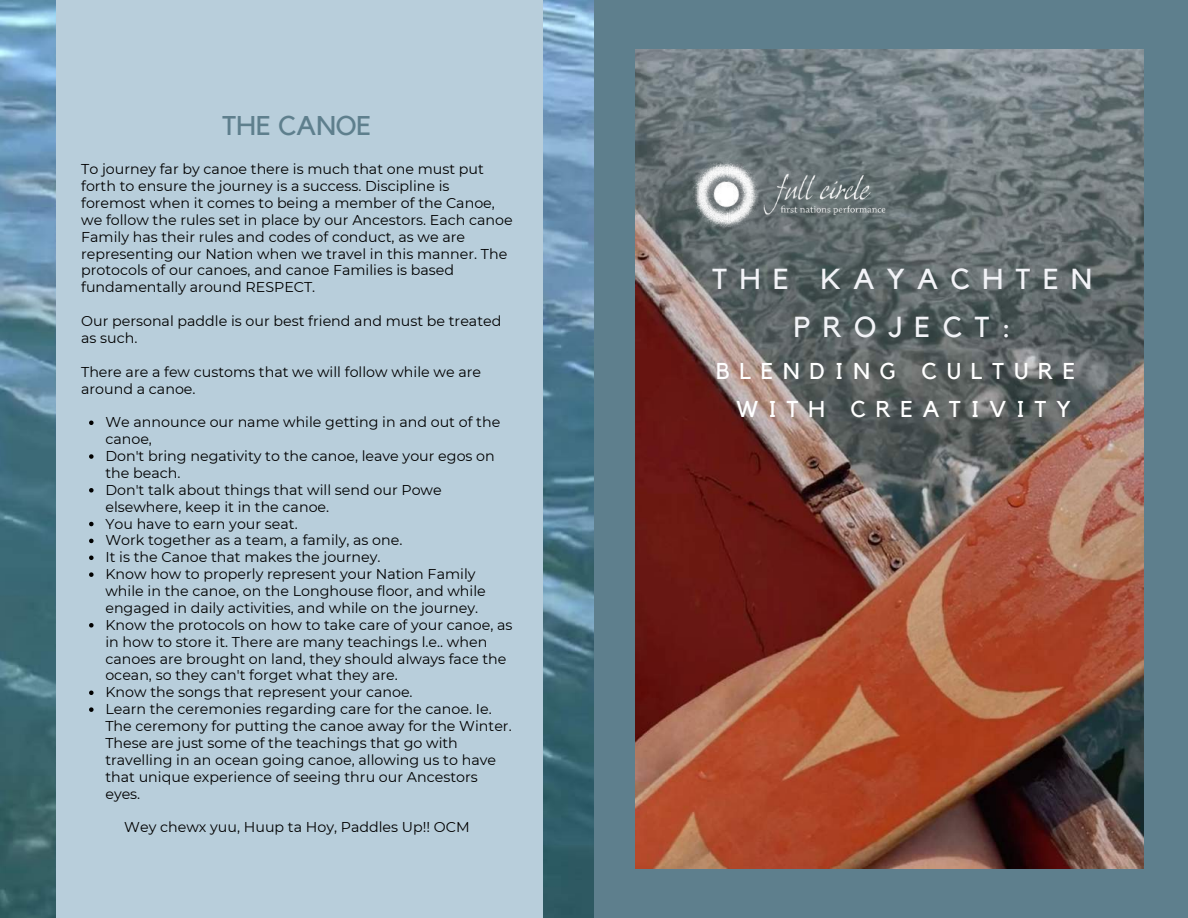
<style>
.page{position:relative;width:1188px;height:918px;background:#5e7f8d}
.page>*{position:absolute;margin:0;border:0;box-sizing:border-box;transform-origin:0 0}
.t1{font:28.8px/48.3px "Kollektif";letter-spacing:.425em;color:#f2f3f7;text-align:center}
.t2{font:27px "Kollektif";color:#5e7f8d}
.t3{font:22.8px/38.2px "Kollektif";letter-spacing:.425em;color:#fff;text-align:right}
.t4{font:14.25px/16.8px "Montserrat";color:#000}
</style>
<div class="page">
<img style="left:0;top:0;width:594px;height:918px">
<div style="left:57px;top:0;width:486px;height:918px;background:#b8cedb"></div>
<img style="left:636px;top:50px;width:507px;height:819px">
<img style="left:679px;top:146px;width:223px;height:94px">
<svg style="left:89px;top:421px;width:5px;height:4px"></svg>
<svg style="left:89px;top:454px;width:5px;height:5px"></svg>
<svg style="left:89px;top:488px;width:5px;height:5px"></svg>
<svg style="left:89px;top:522px;width:5px;height:4px"></svg>
<svg style="left:89px;top:539px;width:5px;height:4px"></svg>
<svg style="left:89px;top:556px;width:5px;height:4px"></svg>
<svg style="left:89px;top:572px;width:5px;height:5px"></svg>
<svg style="left:89px;top:623px;width:5px;height:5px"></svg>
<svg style="left:89px;top:691px;width:5px;height:4px"></svg>
<svg style="left:89px;top:707px;width:5px;height:5px"></svg>
<h2 class="t2" style="left:223px;top:113px;width:150px">THE CANOE</h2>
<p class="t4" style="left:81px;top:161px;width:433px">To journey far by canoe there is much that one must put forth to ensure the journey is a success. Discipline is foremost when it comes to being a member of the Canoe, we follow the rules set in place by our Ancestors. Each canoe Family has their rules and codes of conduct, as we are representing our Nation when we travel in this manner. The protocols of our canoes, and canoe Families is based fundamentally around RESPECT.</p>
<p class="t4" style="left:81px;top:313px;width:422px">Our personal paddle is our best friend and must be treated as such.</p>
<p class="t4" style="left:81px;top:363px;width:401px">There are a few customs that we will follow while we are around a canoe.</p>
<p class="t4" style="left:105px;top:414px;width:409px">We announce our name while getting in and out of the canoe,<br>Don't bring negativity to the canoe, leave your egos on the beach.<br>Don't talk about things that will send our Powe elsewhere, keep it in the canoe.<br>You have to earn your seat.<br>Work together as a team, a family, as one.<br>It is the Canoe that makes the journey.<br>Know how to properly represent your Nation Family while in the canoe, on the Longhouse floor, and while engaged in daily activities, and while on the journey.<br>Know the protocols on how to take care of your canoe, as in how to store it. There are many teachings l.e.. when canoes are brought on land, they should always face the ocean, so they can't forget what they are.<br>Know the songs that represent your canoe.<br>Learn the ceremonies regarding care for the canoe. Ie.<br>The ceremony for putting the canoe away for the Winter.<br>These are just some of the teachings that go with travelling in an ocean going canoe, allowing us to have that unique experience of seeing thru our Ancestors eyes.</p>
<p class="t4" style="left:124px;top:819px;width:347px">Wey chewx yuu, Huup ta Hoy, Paddles Up!! OCM</p>
<h1 class="t1" style="left:713px;top:256px;width:381px">THE KAYACHTEN<br>PROJECT:</h1>
<h3 class="t3" style="left:716px;top:353px;width:361px">BLENDING CULTURE<br>WITH CREATIVITY</h3>
</div>
